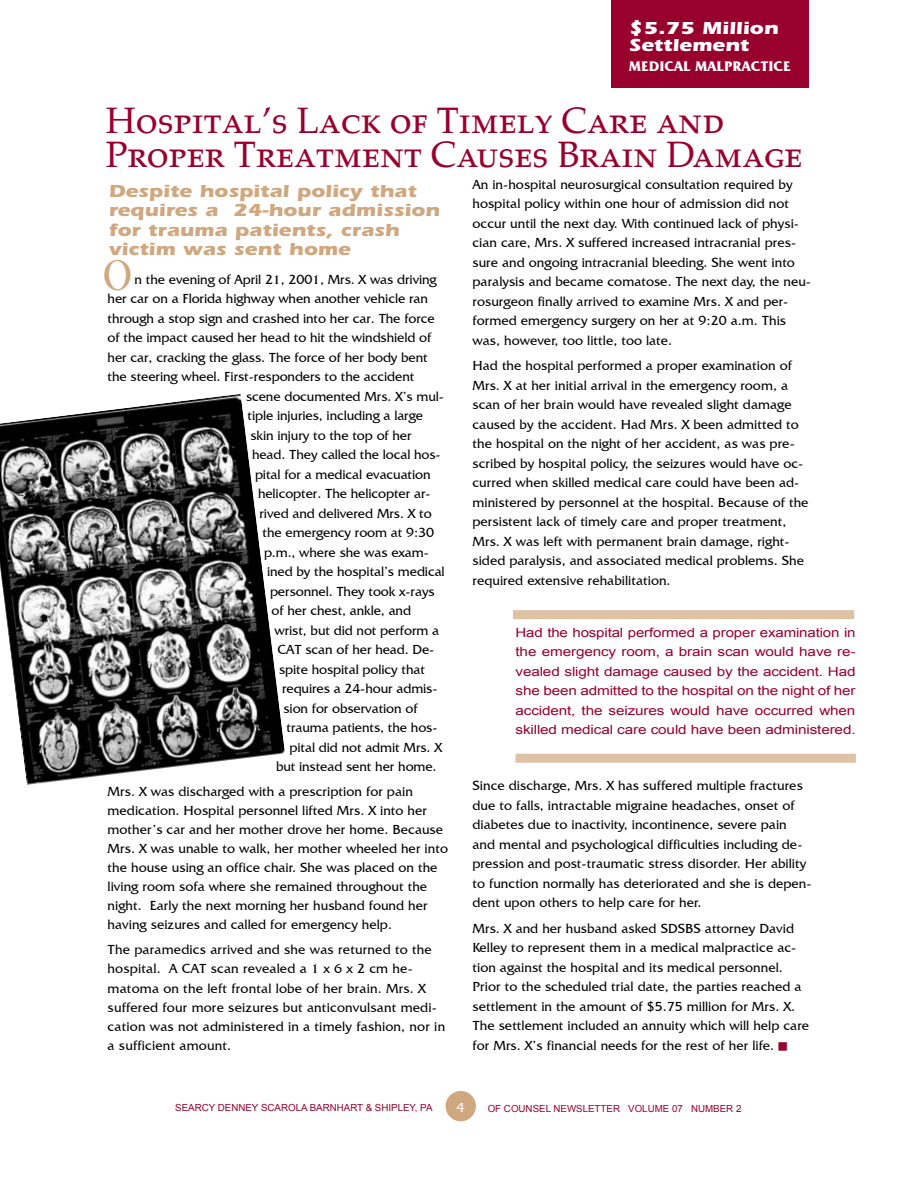
<style>
.page{position:relative;width:918px;height:1188px;background:#fff}
.page>*{position:absolute;margin:0;border:0;box-sizing:border-box;transform-origin:0 0}
.t1{font:48px "Garamond";color:#d0a880;scale:.8 1}
.t2{font:36px/34.5px "Criteria Old Style S Si Small Caps";color:#98002e}
.t3{font:700 18px/19.5px "Itc Eras";color:#d0a880;scale:1.2 1}
.t4{font:700 18px/16.5px "Itc Eras";color:#fff;scale:1.2 1}
.t5{font:700 14.25px "Friz Quadrata IT Cby BT";color:#fff}
.t6{font:13.5px/19.5px "Friz Quadrata IT Cby BT";color:#000}
.t7{font:500 13.5px "Itc Eras";color:#fff;scale:1.2 1}
.t8{font:12.75px/19.5px "Arial";letter-spacing:-.01em;color:#98002e;text-align:justify;scale:1.18 1}
.t9{font:9.75px "Arial";color:#98002e}
.s1{font-family:"Universal Newswith Comm Pi";font-size:10.5px;color:#98002e}
</style>
<div class="page">
<div style="left:446px;top:1091px;width:30px;height:30px;background:#d0a880;border-radius:50%"></div>
<div style="left:612px;top:0;width:197px;height:88px;background:#98002e"></div>
<div style="left:513px;top:610px;width:341px;height:9px;background:#dec2a6"></div>
<div style="left:516px;top:754px;width:340px;height:9px;background:#dec2a6"></div>
<img style="left:0;top:394px;width:285px;height:391px">
<h3 class="t4" style="left:629px;top:20px;width:126px">$5.75 Million<br>Settlement</h3>
<p class="t5" style="left:629px;top:58px;width:164px">MEDICAL MALPRACTICE</p>
<h2 class="t2" style="left:106px;top:103px;width:698px">Hospital’s Lack of Timely Care and<br>Proper Treatment Causes Brain Damage</h2>
<h3 class="t3" style="left:109px;top:181px;width:278px">Despite hospital policy that requires a 24-hour admission for trauma patients, crash victim was sent home</h3>
<p class="t6" style="left:472px;top:174px;width:340px">An in-hospital neurosurgical consultation required by hospital policy within one hour of admission did not occur until the next day. With continued lack of physi&shy;cian care, Mrs. X suffered increased intracranial pres&shy;sure and ongoing intracranial bleeding. She went into paralysis and became comatose. The next day, the neu&shy;rosurgeon finally arrived to examine Mrs. X and per&shy;formed emergency surgery on her at 9:20 a.m. This was, however, too little, too late.</p>
<p class="t6" style="left:472px;top:356px;width:338px">Had the hospital performed a proper examination of Mrs. X at her initial arrival in the emergency room, a scan of her brain would have revealed slight damage caused by the accident. Had Mrs. X been admitted to the hospital on the night of her accident, as was pre&shy;scribed by hospital policy, the seizures would have oc&shy;curred when skilled medical care could have been ad&shy;ministered by personnel at the hospital. Because of the persistent lack of timely care and proper treatment, Mrs. X was left with permanent brain damage, right&shy;sided paralysis, and associated medical problems. She required extensive rehabilitation.</p>
<h1 class="t1" style="left:103px;top:250px;width:38px">O</h1>
<p class="t6" style="left:135px;top:269px;width:304px">n the evening of April 21, 2001, Mrs. X was driving</p>
<p class="t6" style="left:108px;top:289px;width:322px">her car on a Florida highway when another vehicle ran</p>
<p class="t6" style="left:108px;top:308px;width:329px">through a stop sign and crashed into her car. The force</p>
<p class="t6" style="left:108px;top:328px;width:325px">of the impact caused her head to hit the windshield of</p>
<p class="t6" style="left:108px;top:347px;width:322px">her car, cracking the glass. The force of her body bent</p>
<p class="t6" style="left:108px;top:367px;width:308px">the steering wheel. First-responders to the accident</p>
<p class="t6" style="left:246px;top:386px;width:200px">scene documented Mrs. X’s mul-</p>
<p class="t6" style="left:248px;top:406px;width:177px">tiple injuries, including a large</p>
<p class="t6" style="left:250px;top:425px;width:163px">skin injury to the top of her</p>
<p class="t6" style="left:252px;top:445px;width:190px">head. They called the local hos-</p>
<p class="t6" style="left:255px;top:464px;width:177px">pital for a medical evacuation</p>
<p class="t6" style="left:258px;top:484px;width:174px">helicopter. The helicopter ar-</p>
<p class="t6" style="left:260px;top:503px;width:174px">rived and delivered Mrs. X to</p>
<p class="t6" style="left:262px;top:523px;width:173px">the emergency room at 9:30</p>
<p class="t6" style="left:264px;top:542px;width:166px">p.m., where she was exam-</p>
<p class="t6" style="left:267px;top:562px;width:179px">ined by the hospital’s medical</p>
<p class="t6" style="left:270px;top:581px;width:166px">personnel. They took x-rays</p>
<p class="t6" style="left:272px;top:601px;width:141px">of her chest, ankle, and</p>
<p class="t6" style="left:274px;top:620px;width:166px">wrist, but did not perform a</p>
<p class="t6" style="left:278px;top:640px;width:159px">CAT scan of her head. De-</p>
<p class="t6" style="left:279px;top:659px;width:148px">spite hospital policy that</p>
<p class="t6" style="left:282px;top:679px;width:157px">requires a 24-hour admis-</p>
<p class="t6" style="left:284px;top:698px;width:136px">sion for observation of</p>
<p class="t6" style="left:286px;top:718px;width:153px">trauma patients, the hos-</p>
<p class="t6" style="left:290px;top:737px;width:154px">pital did not admit Mrs. X</p>
<p class="t6" style="left:276px;top:757px;width:162px">but instead sent her home.</p>
<p class="t6" style="left:108px;top:782px;width:342px;line-height:19px">Mrs. X was discharged with a prescription for pain medication. Hospital personnel lifted Mrs. X into her mother’s car and her mother drove her home. Because Mrs. X was unable to walk, her mother wheeled her into the house using an office chair. She was placed on the living room sofa where she remained throughout the night. Early the next morning her husband found her having seizures and called for emergency help.</p>
<p class="t6" style="left:108px;top:940px;width:339px">The paramedics arrived and she was returned to the hospital. A CAT scan revealed a 1 x 6 x 2 cm he&shy;matoma on the left frontal lobe of her brain. Mrs. X suffered four more seizures but anticonvulsant medi&shy;cation was not administered in a timely fashion, nor in a sufficient amount.</p>
<p class="t8" style="left:516px;top:623px;width:290px">Had the hospital performed a proper examination in the emergency room, a brain scan would have re&shy;vealed slight damage caused by the accident. Had she been admitted to the hospital on the night of her accident, the seizures would have occurred when skilled medical care could have been administered.</p>
<p class="t6" style="left:472px;top:776px;width:341px">Since discharge, Mrs. X has suffered multiple fractures due to falls, intractable migraine headaches, onset of diabetes due to inactivity, incontinence, severe pain and mental and psychological difficulties including de&shy;pression and post-traumatic stress disorder. Her ability to function normally has deteriorated and she is depen&shy;dent upon others to help care for her.</p>
<p class="t6" style="left:472px;top:918px;width:338px">Mrs. X and her husband asked SDSBS attorney David Kelley to represent them in a medical malpractice ac&shy;tion against the hospital and its medical personnel.<br>Prior to the scheduled trial date, the parties reached a settlement in the amount of $5.75 million for Mrs. X.<br>The settlement included an annuity which will help care for Mrs. X’s financial needs for the rest of her life. <span class="s1">m</span></p>
<p class="t9" style="left:175px;top:1102px;width:259px">SEARCY DENNEY SCAROLA BARNHART &amp; SHIPLEY, PA</p>
<p class="t7" style="left:456px;top:1100px;width:9px">4</p>
<p class="t9" style="left:488px;top:1103px;width:255px">OF COUNSEL NEWSLETTER VOLUME 07 NUMBER 2</p>
</div>
